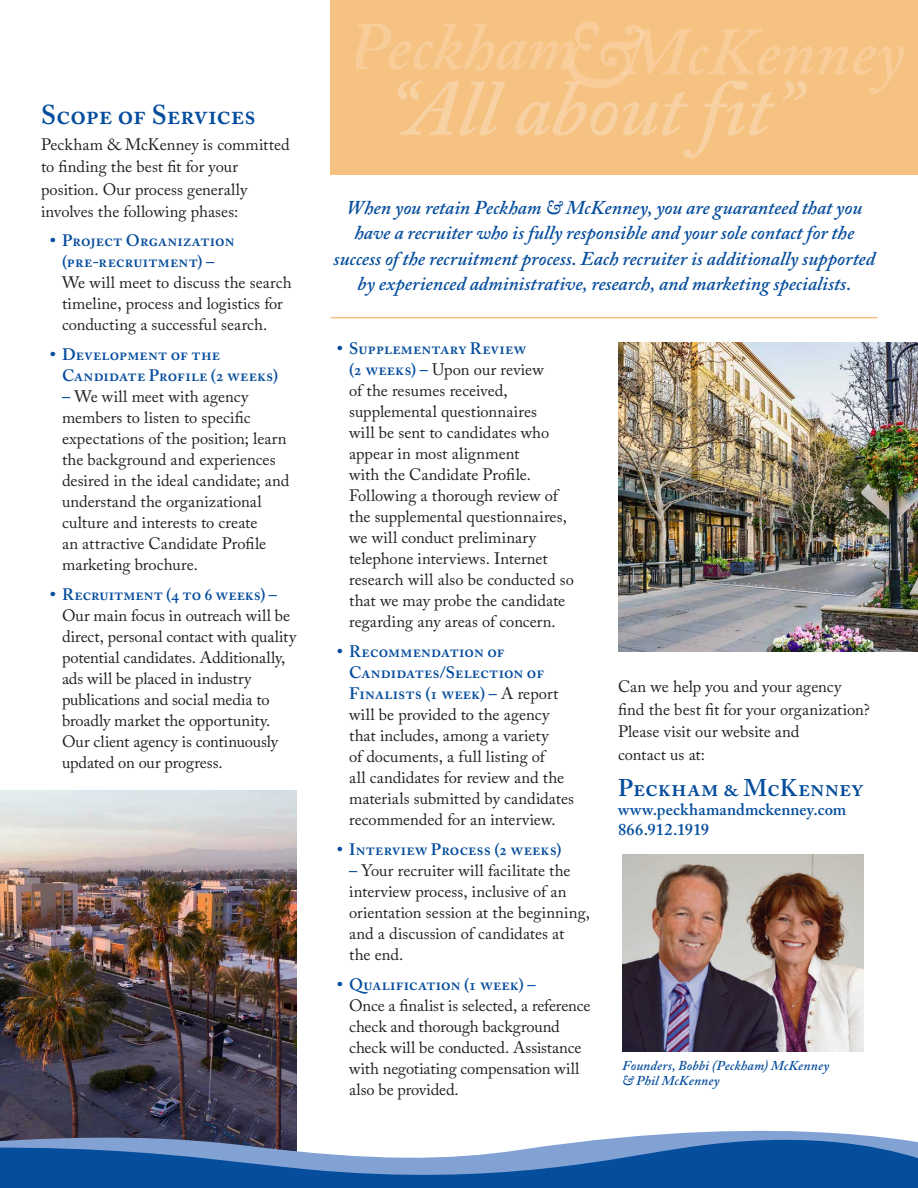
<style>
.page{position:relative;width:918px;height:1188px;background:#fff}
.page>*{position:absolute;margin:0;border:0;box-sizing:border-box;transform-origin:0 0}
.Subhead_1{font:600 27px "Adobe Caslon Pro";color:#054d9d}
.Subhead_1-2{font:600 24px "Adobe Caslon Pro";letter-spacing:.01em;color:#054d9d}
.Body{font:italic 600 19.5px/25.5px "Adobe Caslon Pro";color:#054d9d;text-align:center}
.Body-2{font:16.5px/21px "Adobe Caslon Pro";color:#231f20}
.Contact_info{font:600 16.5px/21px "Adobe Caslon Pro";letter-spacing:.01em;color:#054d9d}
.Body-3{font:italic 600 13.5px/15px "Adobe Caslon Pro";letter-spacing:.01em;color:#054d9d}
.s1{font-weight:700;color:#054d9d}
.s2{font-weight:600;color:#054d9d}
.s3{font-weight:700}
</style>
<div class="page">
<img style="left:0;top:791px;width:296px;height:327px">
<img style="left:618px;top:342px;width:300px;height:310px">
<svg style="left:0;top:1118px;width:918px;height:70px"></svg>
<div style="left:331px;top:0;width:587px;height:175px;background:#f5c282"></div>
<img style="left:357px;top:21px;width:548px;height:137px">
<hr style="left:331px;top:317px;width:547px;height:1px;background:#f5c282">
<img style="left:622px;top:855px;width:242px;height:196px">
<p class="Subhead_1" style="left:41px;top:99px;width:217px">Scope of Services</p>
<p class="Body-2" style="left:41px;top:133px;width:250px;line-height:22.5px">Peckham &amp; McKenney is committed to finding the best fit for your position. Our process generally involves the following phases:</p>
<p class="Body-2" style="left:62px;top:229px;width:231px;text-indent:-12px"><span class="s1">•</span> <span class="s2">Project Organization (pre-recruitment) –<br></span>We will meet to discuss the search timeline, process and logistics for conducting a successful search.</p>
<p class="Contact_info" style="left:62px;top:343px;width:218px;text-indent:-12px"><span class="s3">•</span> Development of the<br>Candidate Profile (2 weeks)</p>
<p class="Body-2" style="left:62px;top:385px;width:229px"><span class="s2">–</span> We will meet with agency members to listen to specific expectations of the position; learn the background and experiences desired in the ideal candidate; and understand the organizational culture and interests to create<br>an attractive Candidate Profile marketing brochure.</p>
<p class="Body-2" style="left:62px;top:583px;width:236px;text-indent:-12px"><span class="s1">•</span> <span class="s2">Recruitment (4 to 6 weeks) –<br></span>Our main focus in outreach will be direct, personal contact with quality potential candidates. Additionally, ads will be placed in industry publications and social media to broadly market the opportunity.<br>Our client agency is continuously updated on our progress.</p>
<p class="Body" style="left:334px;top:194px;width:543px">When you retain Peckham &amp; McKenney, you are guaranteed that you have a recruiter who is fully responsible and your sole contact for the success of the recruitment process. Each recruiter is additionally supported by experienced administrative, research, and marketing specialists.</p>
<p class="Body-2" style="left:349px;top:338px;width:226px;text-indent:-12px"><span class="s1">•</span> <span class="s2">Supplementary Review<br>(2 weeks) –</span> Upon our review<br>of the resumes received, supplemental questionnaires<br>will be sent to candidates who appear in most alignment<br>with the Candidate Profile.<br>Following a thorough review of the supplemental questionnaires, we will conduct preliminary telephone interviews. Internet research will also be conducted so that we may probe the candidate regarding any areas of concern.</p>
<p class="Body-2" style="left:349px;top:641px;width:226px;text-indent:-12px"><span class="s1">•</span> <span class="s2">Recommendation of<br>Candidates/Selection of<br>Finalists (1 week) –</span> A report will be provided to the agency that includes, among a variety<br>of documents, a full listing of<br>all candidates for review and the materials submitted by candidates recommended for an interview.</p>
<p class="Contact_info" style="left:337px;top:839px;width:226px"><span class="s3">•</span> Interview Process (2 weeks)</p>
<p class="Body-2" style="left:349px;top:860px;width:242px"><span class="s2">–</span> Your recruiter will facilitate the interview process, inclusive of an orientation session at the beginning, and a discussion of candidates at the end.</p>
<p class="Body-2" style="left:349px;top:974px;width:243px;text-indent:-12px"><span class="s1">•</span> <span class="s2">Qualification (1 week) –<br></span>Once a finalist is selected, a reference check and thorough background check will be conducted. Assistance with negotiating compensation will also be provided.</p>
<p class="Body-2" style="left:618px;top:675px;width:253px;line-height:22.5px">Can we help you and your agency find the best fit for your organization?<br>Please visit our website and<br>contact us at:</p>
<p class="Subhead_1-2" style="left:618px;top:773px;width:247px">Peckham &amp; McKenney</p>
<p class="Contact_info" style="left:618px;top:799px;width:230px">www.peckhamandmckenney.com</p>
<p class="Contact_info" style="left:618px;top:818px;width:93px">866.912.1919</p>
<p class="Body-3" style="left:622px;top:1057px;width:208px">Founders, Bobbi (Peckham) McKenney &amp; Phil McKenney</p>
</div>
